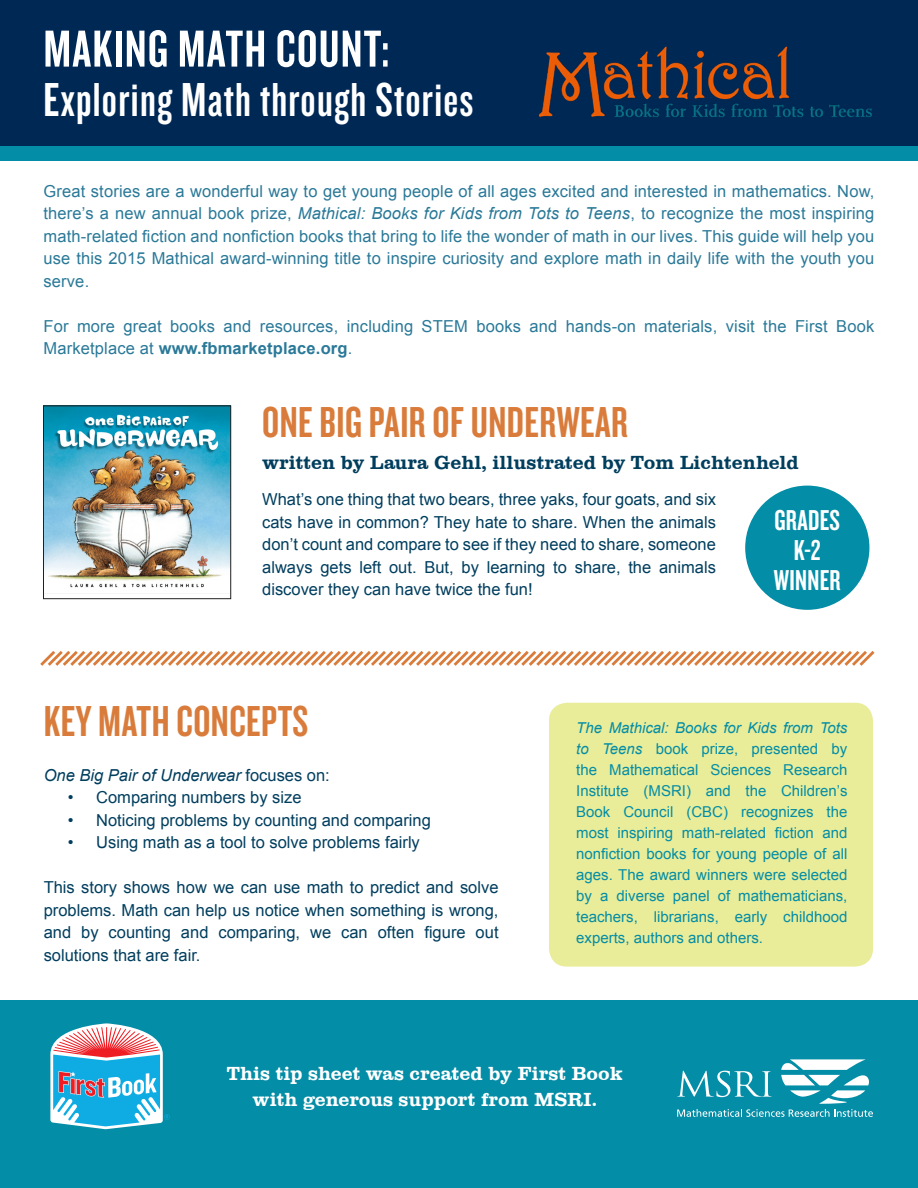
<style>
.page{position:relative;width:918px;height:1188px;background:#fff}
.page>*{position:absolute;margin:0;border:0;box-sizing:border-box;transform-origin:0 0}
.t1{font:54px "Knockout 48 Featherweight";letter-spacing:.025em;color:#fff}
.t2{font:49.5px "Knockout 48 Featherweight";letter-spacing:.025em;color:#fff}
.t3{font:45px "Knockout 48 Featherweight";letter-spacing:.01em;color:#d97c3b}
.t4{font:29.85px "Knockout 48 Featherweight";letter-spacing:.01em;color:#fff}
.t5{font:19.5px/25.5px "Clarendon";color:#fff;text-align:center}
.t6{font:19.5px "Clarendon";color:#003e5e}
.t7{font:16.5px/22.5px "Arial";letter-spacing:.01em;color:#2a7998;text-align:justify}
.t8{font:16.5px/22.5px "Arial";color:#003e5e;text-align:justify}
.t9{font:italic 16.5px "Arial";color:#003e5e}
.t10{font:15px/21px "Arial";color:#048da6;text-align:justify}
.s1{font-style:italic}
.s2{font-weight:700}
.s3{font-style:normal}
</style>
<div class="page">
<div style="left:0;top:1000px;width:918px;height:188px;background:#048da6"></div>
<svg style="left:677px;top:1059px;width:196px;height:58px"></svg>
<svg style="left:50px;top:1023px;width:120px;height:106px;background:#75afca"></svg>
<div style="left:0;top:0;width:918px;height:153px;background:#002855"></div>
<div style="left:0;top:146px;width:918px;height:14px;background:#048da6"></div>
<div style="left:549px;top:703px;width:324px;height:264px;background:#e9ec99;border-radius:18px"></div>
<img style="left:45px;top:408px;width:184px;height:180px">
<div style="left:43px;top:406px;width:188px;height:193px;border:1px solid #231f20"></div>
<div style="left:745px;top:486px;width:124px;height:124px;background:#048da6;border-radius:50%"></div>
<img style="left:538px;top:46px;width:334px;height:71px">
<svg style="left:40px;top:651px;width:835px;height:15px"></svg>
<p class="t1" style="left:44px;top:16px;width:347px">MAKING MATH COUNT:</p>
<p class="t2" style="left:44px;top:69px;width:431px">Exploring Math through Stories</p>
<p class="t7" style="left:44px;top:180px;width:832px">Great stories are a wonderful way to get young people of all ages excited and interested in mathematics. Now, there’s a new annual book prize, <span class="s1">Mathical: Books for Kids from Tots to Teens</span>, to recognize the most inspiring math-related fiction and nonfiction books that bring to life the wonder of math in our lives. This guide will help you use this 2015 Mathical award-winning title to inspire curiosity and explore math in daily life with the youth you serve.</p>
<p class="t7" style="left:44px;top:315px;width:832px">For more great books and resources, including STEM books and hands-on materials, visit the First Book<br>Marketplace at <span class="s2">www.fbmarketplace.org</span>.</p>
<p class="t3" style="left:262px;top:395px;width:367px">ONE BIG PAIR OF UNDERWEAR</p>
<p class="t6" style="left:262px;top:451px;width:538px">written by Laura Gehl, illustrated by Tom Lichtenheld</p>
<p class="t8" style="left:262px;top:488px;width:455px">What’s one thing that two bears, three yaks, four goats, and six cats have in common? They hate to share. When the animals don’t count and compare to see if they need to share, someone always gets left out. But, by learning to share, the animals discover they can have twice the fun!</p>
<p class="t4" style="left:774px;top:502px;width:67px">GRADES</p>
<p class="t4" style="left:794px;top:532px;width:28px">K-2</p>
<p class="t4" style="left:774px;top:561px;width:68px">WINNER</p>
<p class="t3" style="left:44px;top:693px;width:266px">KEY MATH CONCEPTS</p>
<p class="t9" style="left:44px;top:764px;width:288px">One Big Pair of Underwear <span class="s3">focuses on:</span></p>
<p class="t8" style="left:68px;top:786px;width:235px">• Comparing numbers by size</p>
<p class="t8" style="left:68px;top:809px;width:365px">• Noticing problems by counting and comparing</p>
<p class="t8" style="left:68px;top:831px;width:354px">• Using math as a tool to solve problems fairly</p>
<p class="t8" style="left:44px;top:876px;width:456px">This story shows how we can use math to predict and solve problems. Math can help us notice when something is wrong, and by counting and comparing, we can often figure out solutions that are fair.</p>
<p class="t10" style="left:576px;top:717px;width:273px"><span class="s1">The Mathical: Books for Kids from Tots to Teens</span> book prize, presented by the Mathematical Sciences Research Institute (MSRI) and the Children’s Book Council (CBC) recognizes the most inspiring math-related fiction and nonfiction books for young people of all ages. The award winners were selected by a diverse panel of mathematicians, teachers, librarians, early childhood experts, authors and others.</p>
<p class="t5" style="left:227px;top:1061px;width:397px">This tip sheet was created by First Book with generous support from MSRI.</p>
</div>
